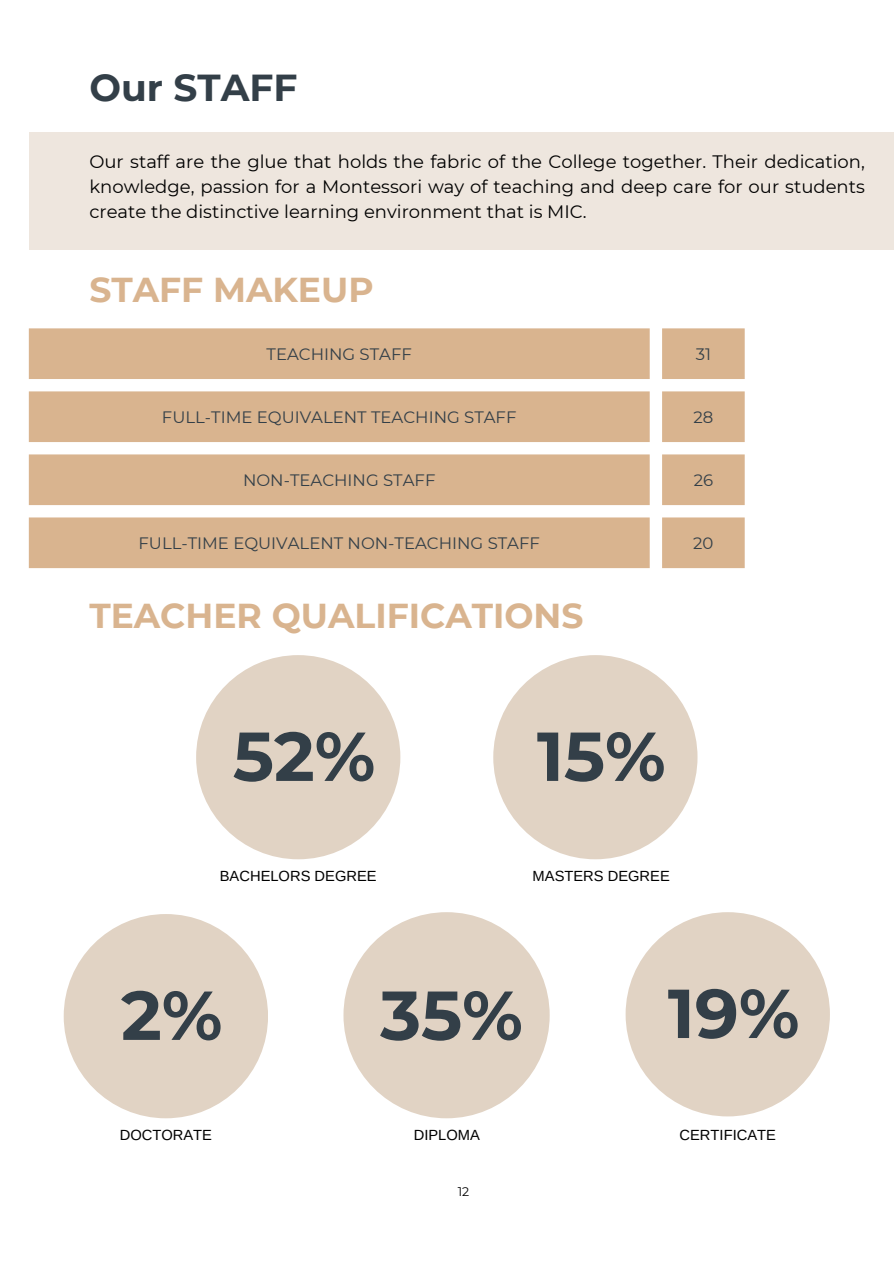
<style>
.page{position:relative;width:894px;height:1264px;background:#fff}
.page>*{position:absolute;margin:0;border:0;box-sizing:border-box;transform-origin:0 0}
.t1{font:700 69px "Montserrat";color:#333f48}
.t2{font:700 37.5px "Montserrat";color:#333f48}
.t3{font:700 34.5px "Montserrat";color:#d9b48f}
.t4{font:18px/24.8px "Montserrat";color:#000;text-align:justify}
.t5{font:16.5px "Montserrat";color:#333f48}
.t6{font:14.7px "Arimo";color:#000}
.t7{font:12.45px "Montserrat";color:#000}
</style>
<div class="page">
<div style="left:29px;top:133px;width:864px;height:117px;background:#eee6de"></div>
<svg style="left:29px;top:328px;width:715px;height:240px;fill:#d9b48f"></svg>
<div style="left:196px;top:655px;width:204px;height:204px;background:#e1d3c4;border-radius:50%"></div>
<div style="left:343px;top:912px;width:206px;height:206px;background:#e1d3c4;border-radius:50%"></div>
<div style="left:493px;top:655px;width:204px;height:204px;background:#e1d3c4;border-radius:50%"></div>
<div style="left:625px;top:912px;width:204px;height:204px;background:#e1d3c4;border-radius:50%"></div>
<div style="left:64px;top:914px;width:204px;height:204px;background:#e1d3c4;border-radius:50%"></div>
<p class="t2" style="left:89px;top:65px;width:209px">Our STAFF</p>
<p class="t4" style="left:89px;top:150px;width:776px">Our staff are the glue that holds the fabric of the College together. Their dedication, knowledge, passion for a Montessori way of teaching and deep care for our students create the distinctive learning environment that is MIC.</p>
<p class="t3" style="left:89px;top:268px;width:286px">STAFF MAKEUP</p>
<h3 class="t5" style="left:266px;top:344px;width:147px">TEACHING STAFF</h3>
<h4 class="t5" style="left:695px;top:344px;width:17px">31</h4>
<h2 class="t5" style="left:162px;top:407px;width:356px">FULL-TIME EQUIVALENT TEACHING STAFF</h2>
<p class="t5" style="left:693px;top:407px;width:21px">28</p>
<p class="t5" style="left:243px;top:470px;width:194px">NON-TEACHING STAFF</p>
<p class="t5" style="left:693px;top:470px;width:21px">26</p>
<p class="t5" style="left:138px;top:533px;width:403px">FULL-TIME EQUIVALENT NON-TEACHING STAFF</p>
<p class="t5" style="left:693px;top:533px;width:22px">20</p>
<h2 class="t3" style="left:89px;top:594px;width:495px">TEACHER QUALIFICATIONS</h2>
<p class="t1" style="left:233px;top:714px;width:144px">52%</p>
<h1 class="t6" style="left:220px;top:867px;width:158px">BACHELORS DEGREE</h1>
<p class="t1" style="left:536px;top:714px;width:130px">15%</p>
<h1 class="t6" style="left:532px;top:867px;width:139px">MASTERS DEGREE</h1>
<p class="t1" style="left:121px;top:973px;width:103px">2%</p>
<p class="t6" style="left:120px;top:1126px;width:94px">DOCTORATE</p>
<p class="t1" style="left:380px;top:973px;width:144px">35%</p>
<h1 class="t6" style="left:413px;top:1126px;width:68px">DIPLOMA</h1>
<h1 class="t7" style="left:457px;top:1183px;width:13px">12</h1>
<p class="t1" style="left:667px;top:971px;width:133px">19%</p>
<h1 class="t6" style="left:679px;top:1126px;width:98px">CERTIFICATE</h1>
</div>
